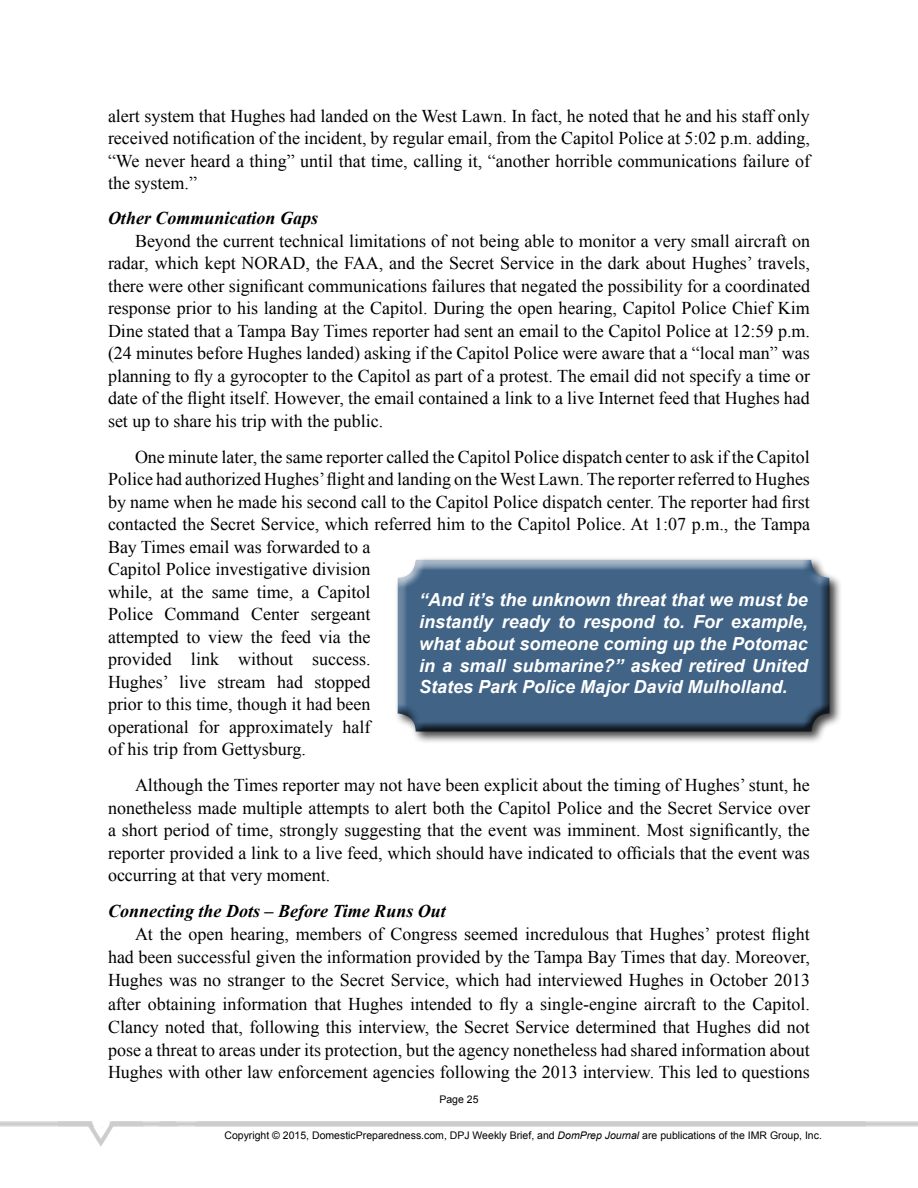
<style>
.page{position:relative;width:918px;height:1188px;background:#fff}
.page>*{position:absolute;margin:0;border:0;box-sizing:border-box;transform-origin:0 0}
.t1{font:18px/22.5px "Times New Roman";color:#000;text-align:justify}
.t2{font:italic 700 18px/21.8px "Arial";color:#fff;text-align:justify}
.t3{font:italic 700 18px "Times New Roman";color:#000}
.t4{font:10.5px "Arial";color:#000}
.s1{font-style:italic}
</style>
<div class="page">
<img style="left:0;top:1121px;width:918px;height:26px">
<div style="left:394px;top:556px;width:449px;height:188px;background:#000;opacity:.75"></div>
<div style="left:396px;top:553px;width:439px;height:179px;background:#000;opacity:.75"></div>
<p class="t1" style="left:108px;top:104px;width:704px">alert system that Hughes had landed on the West Lawn. In fact, he noted that he and his staff only received notification of the incident, by regular email, from the Capitol Police at 5:02 p.m. adding, “We never heard a thing” until that time, calling it, “another horrible communications failure of the system.”</p>
<p class="t3" style="left:108px;top:206px;width:212px">Other Communication Gaps</p>
<p class="t1" style="left:108px;top:229px;width:704px;text-indent:27px">Beyond the current technical limitations of not being able to monitor a very small aircraft on radar, which kept NORAD, the FAA, and the Secret Service in the dark about Hughes’ travels, there were other significant communications failures that negated the possibility for a coordinated response prior to his landing at the Capitol. During the open hearing, Capitol Police Chief Kim Dine stated that a Tampa Bay Times reporter had sent an email to the Capitol Police at 12:59 p.m. (24 minutes before Hughes landed) asking if the Capitol Police were aware that a “local man” was planning to fly a gyrocopter to the Capitol as part of a protest. The email did not specify a time or date of the flight itself. However, the email contained a link to a live Internet feed that Hughes had set up to share his trip with the public.</p>
<p class="t1" style="left:108px;top:445px;width:704px;text-align:left;text-indent:27px">One minute later, the same reporter called the Capitol Police dispatch center to ask if the Capitol Police had authorized Hughes’ flight and landing on the West Lawn. The reporter referred to Hughes by name when he made his second call to the Capitol Police dispatch center. The reporter had first contacted the Secret Service, which referred him to the Capitol Police. At 1:07 p.m., the Tampa Bay Times email was forwarded to a<br>Capitol Police investigative division<br>while, at the same time, a Capitol<br>Police Command Center sergeant<br>attempted to view the feed via the<br>provided link without success.<br>Hughes’ live stream had stopped<br>prior to this time, though it had been<br>operational for approximately half<br>of his trip from Gettysburg.</p>
<p class="t1" style="left:108px;top:774px;width:704px;text-indent:27px">Although the Times reporter may not have been explicit about the timing of Hughes’ stunt, he nonetheless made multiple attempts to alert both the Capitol Police and the Secret Service over a short period of time, strongly suggesting that the event was imminent. Most significantly, the reporter provided a link to a live feed, which should have indicated to officials that the event was occurring at that very moment.</p>
<p class="t3" style="left:108px;top:899px;width:339px">Connecting the Dots – Before Time Runs Out</p>
<p class="t1" style="left:108px;top:923px;width:704px;line-height:23px;text-indent:27px">At the open hearing, members of Congress seemed incredulous that Hughes’ protest flight had been successful given the information provided by the Tampa Bay Times that day. Moreover, Hughes was no stranger to the Secret Service, which had interviewed Hughes in October 2013 after obtaining information that Hughes intended to fly a single-engine aircraft to the Capitol.<br>Clancy noted that, following this interview, the Secret Service determined that Hughes did not pose a threat to areas under its protection, but the agency nonetheless had shared information about Hughes with other law enforcement agencies following the 2013 interview. This led to questions</p>
<p class="t2" style="left:419px;top:590px;width:390px">“And it’s the unknown threat that we must be instantly ready to respond to. For example, what about someone coming up the Potomac in a small submarine?” asked retired United States Park Police Major David Mulholland.</p>
<p class="t4" style="left:439px;top:1092px;width:41px">Page 25</p>
<p class="t4" style="left:224px;top:1128px;width:599px">Copyright © 2015, DomesticPreparedness.com, DPJ Weekly Brief, and <span class="s1">DomPrep Journal</span> are publications of the IMR Group, Inc.</p>
</div>
